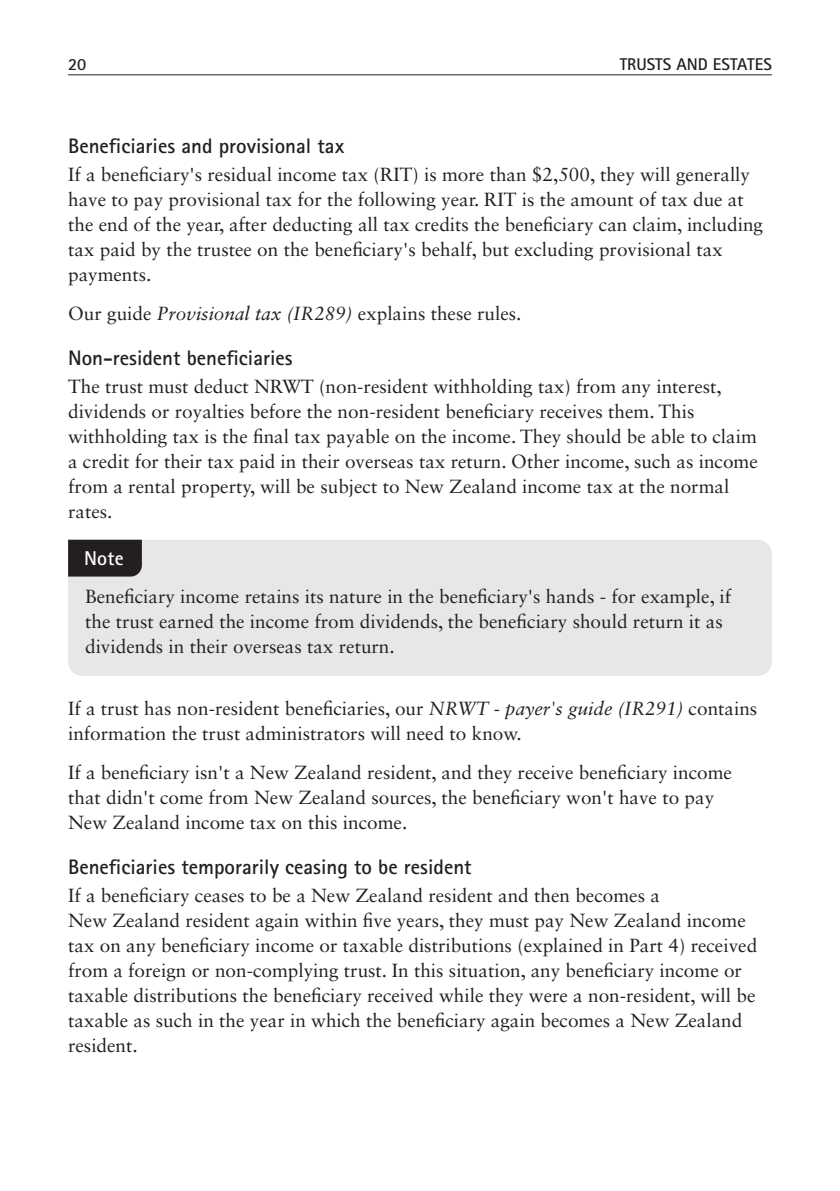
<style>
.page{position:relative;width:840px;height:1191px;background:#fff}
.page>*{position:absolute;margin:0;border:0;box-sizing:border-box;transform-origin:0 0}
.t1{font:700 21px "Rotis Sans Serif";color:#231f20}
.t2{font:700 20px "Rotis Sans Serif";color:#fff}
.t3{font:19px/25px "Sabon LT Std";color:#231f20}
.t4{font:700 17px "Rotis Sans Serif";color:#231f20}
.s1{font-style:italic}
</style>
<div class="page">
<hr style="left:68px;top:74px;width:703px;height:1px;background:#231f20">
<div style="left:68px;top:540px;width:703px;height:136px;background:#e6e7e9"></div>
<div style="left:68px;top:540px;width:74px;height:36px;background:#231f20"></div>
<p class="t4" style="left:68px;top:53px;width:20px">20</p>
<p class="t4" style="left:619px;top:53px;width:154px">TRUSTS AND ESTATES</p>
<p class="t1" style="left:68px;top:132px;width:278px">Beneficiaries and provisional tax</p>
<p class="t3" style="left:68px;top:161px;width:696px">If a beneficiary's residual income tax (RIT) is more than $2,500, they will generally have to pay provisional tax for the following year. RIT is the amount of tax due at the end of the year, after deducting all tax credits the beneficiary can claim, including tax paid by the trustee on the beneficiary's behalf, but excluding provisional tax payments.</p>
<p class="t3" style="left:68px;top:300px;width:454px">Our guide <span class="s1">Provisional tax (IR289)</span> explains these rules.</p>
<p class="t1" style="left:68px;top:344px;width:226px">Non-resident beneficiaries</p>
<p class="t3" style="left:68px;top:373px;width:690px">The trust must deduct NRWT (non-resident withholding tax) from any interest, dividends or royalties before the non-resident beneficiary receives them. This withholding tax is the final tax payable on the income. They should be able to claim a credit for their tax paid in their overseas tax return. Other income, such as income from a rental property, will be subject to New Zealand income tax at the normal rates.</p>
<p class="t2" style="left:84px;top:546px;width:41px">Note</p>
<p class="t3" style="left:85px;top:584px;width:647px">Beneficiary income retains its nature in the beneficiary's hands - for example, if the trust earned the income from dividends, the beneficiary should return it as dividends in their overseas tax return.</p>
<p class="t3" style="left:68px;top:695px;width:690px">If a trust has non-resident beneficiaries, our <span class="s1">NRWT - payer's guide (IR291)</span> contains information the trust administrators will need to know.</p>
<p class="t3" style="left:68px;top:760px;width:665px">If a beneficiary isn't a New Zealand resident, and they receive beneficiary income that didn't come from New Zealand sources, the beneficiary won't have to pay<br>New Zealand income tax on this income.</p>
<p class="t1" style="left:68px;top:853px;width:405px">Beneficiaries temporarily ceasing to be resident</p>
<p class="t3" style="left:68px;top:882px;width:690px">If a beneficiary ceases to be a New Zealand resident and then becomes a<br>New Zealand resident again within five years, they must pay New Zealand income tax on any beneficiary income or taxable distributions (explained in Part 4) received from a foreign or non-complying trust. In this situation, any beneficiary income or taxable distributions the beneficiary received while they were a non-resident, will be taxable as such in the year in which the beneficiary again becomes a New Zealand resident.</p>
</div>
